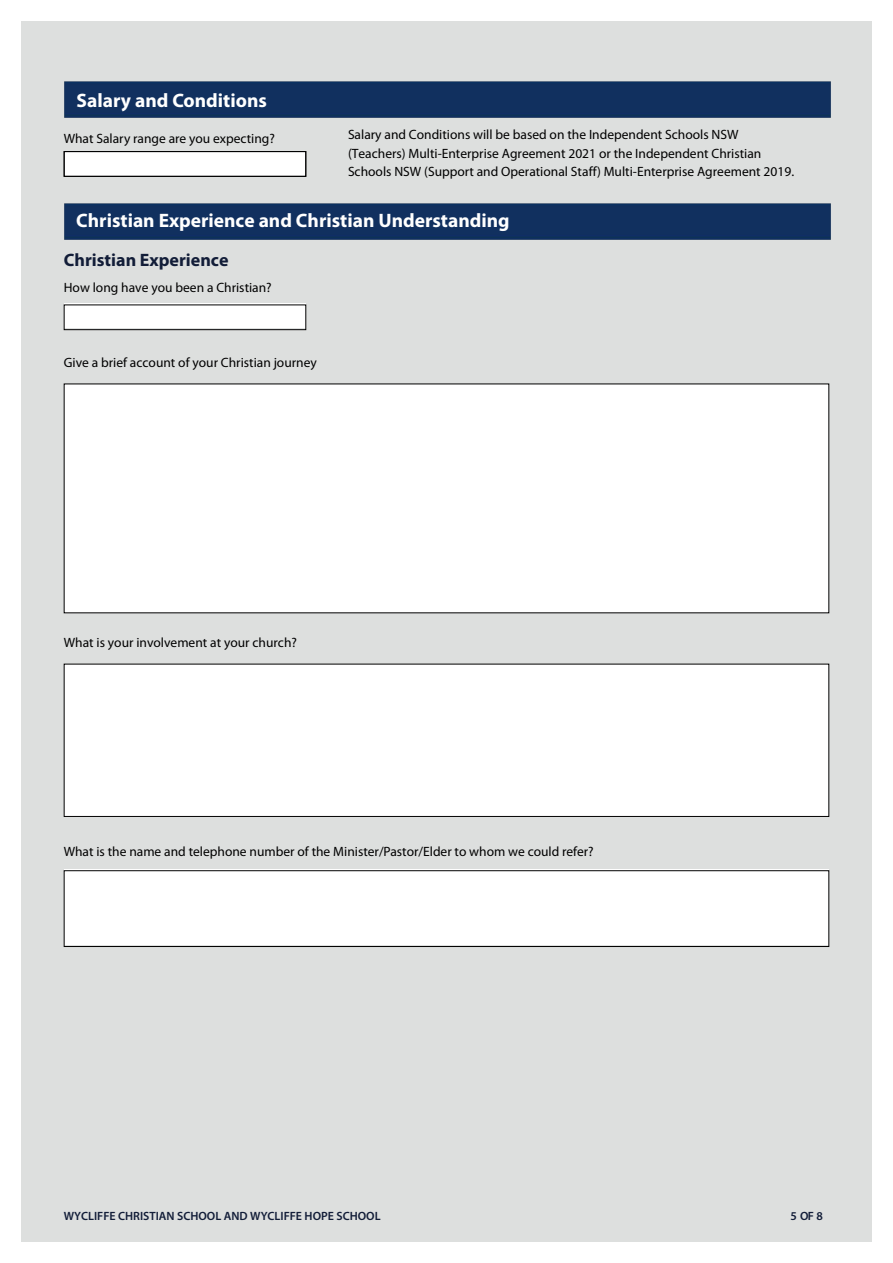
<style>
.page{position:relative;width:893px;height:1263px;background:#fff}
.page>*{position:absolute;margin:0;border:0;box-sizing:border-box;transform-origin:0 0}
.t1{font:700 19.5px "Myriad Pro";color:#fff}
.t2{font:700 18px "Myriad Pro";color:#121d38}
.t3{font:13.5px/18.6px "Myriad Pro";color:#000}
.t4{font:600 12px "Myriad Pro";color:#121d38}
</style>
<div class="page">
<div style="left:21px;top:21px;width:851px;height:1221px;background:#dddfde"></div>
<div style="left:64px;top:384px;width:765px;height:229px;background:#fff"></div>
<div style="left:64px;top:203px;width:767px;height:37px;background:#11305f"></div>
<img style="left:63px;top:81px;width:768px;height:96px">
<div style="left:64px;top:152px;width:242px;height:24px;background:#fff"></div>
<div style="left:64px;top:303px;width:242px;height:25px;background:#fff"></div>
<div style="left:64px;top:305px;width:242px;height:25px;border:1px solid #000"></div>
<div style="left:64px;top:664px;width:765px;height:152px;background:#fff"></div>
<div style="left:64px;top:664px;width:765px;height:153px;border:1px solid #000"></div>
<div style="left:64px;top:869px;width:765px;height:76px;background:#fff"></div>
<div style="left:64px;top:870px;width:765px;height:77px;border:1px solid #000"></div>
<div style="left:64px;top:151px;width:242px;height:26px;border:1px solid #000"></div>
<h1 class="t1" style="left:77px;top:88px;width:192px">Salary and Conditions</h1>
<p class="t3" style="left:64px;top:129px;width:213px">What Salary range are you expecting?</p>
<p class="t3" style="left:348px;top:125px;width:448px">Salary and Conditions will be based on the Independent Schools NSW (Teachers) Multi-Enterprise Agreement 2021 or the Independent Christian<br>Schools NSW (Support and Operational Staff) Multi-Enterprise Agreement 2019.</p>
<h1 class="t1" style="left:76px;top:207px;width:435px">Christian Experience and Christian Understanding</h1>
<h2 class="t2" style="left:64px;top:248px;width:166px">Christian Experience</h2>
<p class="t3" style="left:64px;top:277px;width:209px">How long have you been a Christian?</p>
<p class="t3" style="left:64px;top:353px;width:255px">Give a brief account of your Christian journey</p>
<p class="t3" style="left:64px;top:633px;width:235px">What is your involvement at your church?</p>
<p class="t3" style="left:64px;top:842px;width:531px">What is the name and telephone number of the Minister/Pastor/Elder to whom we could refer?</p>
<p class="t4" style="left:64px;top:1208px;width:318px">WYCLIFFE CHRISTIAN SCHOOL AND WYCLIFFE HOPE SCHOOL</p>
<p class="t4" style="left:790px;top:1209px;width:34px">5OF8</p>
</div>
